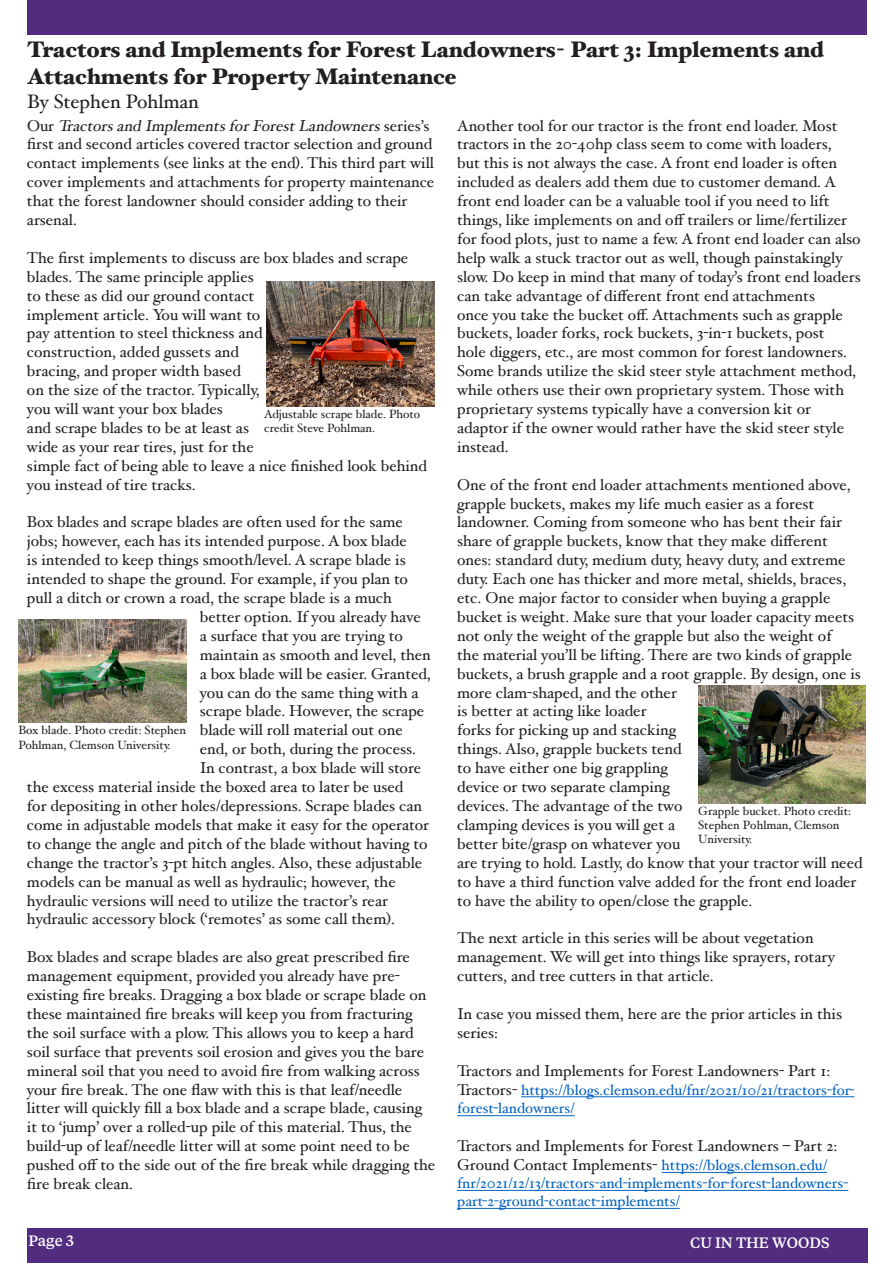
<style>
.page{position:relative;width:893px;height:1263px;background:#fff}
.page>*{position:absolute;margin:0;border:0;box-sizing:border-box;transform-origin:0 0}
.Author{font:900 22.5px/27px "Hoefler Text";color:#231f20}
.Author-2{font:19.5px "Hoefler Text";color:#231f20}
.Article_Style{font:15.75px/18.9px "Hoefler Text";color:#231f20}
.Article_Style-2{font:15px/18px "Hoefler Text";color:#0563c1}
.t1{font:500 15px "Tiempos Text";color:#fff}
.Caption_Style{font:12px/14.4px "Hoefler Text";color:#231f20}
.s1{font-style:italic}
.s2{font-size:15.75px;color:#231f20}
</style>
<div class="page">
<div style="left:27px;top:1228px;width:840px;height:35px;background:#532c80"></div>
<div style="left:27px;top:0;width:839px;height:35px;background:#532c80"></div>
<hr style="left:521px;top:1096px;width:333px;height:1px;background:#0563c1">
<hr style="left:457px;top:1115px;width:117px;height:1px;background:#0563c1">
<hr style="left:662px;top:1172px;width:165px;height:1px;background:#0563c1">
<hr style="left:457px;top:1190px;width:391px;height:1px;background:#0563c1">
<hr style="left:457px;top:1208px;width:223px;height:1px;background:#0563c1">
<img style="left:267px;top:281px;width:168px;height:125px">
<img style="left:18px;top:620px;width:168px;height:103px">
<img style="left:698px;top:685px;width:168px;height:118px">
<p class="Author" style="left:27px;top:36px;width:798px">Tractors and Implements for Forest Landowners- Part 3: Implements and<br>Attachments for Property Maintenance</p>
<p class="Author-2" style="left:27px;top:90px;width:173px">By Stephen Pohlman</p>
<p class="Article_Style" style="left:27px;top:116px;width:409px">O u r <span class="s1">Tractorsand ImplementsforForestLandowners</span>s e r i e s ’ s first and second articles covered tractor selection and ground contact implements (see links at the end). This third part will cover implements and attachments for property maintenance that the forest landowner should consider adding to their arsenal.</p>
<p class="Article_Style" style="left:27px;top:248px;width:402px">The first implements to discuss are box blades and scrape blades. The same principle applies<br>to these as did our ground contact<br>implement article. You will want to<br>pay attention to steel thickness and<br>construction, added gussets and<br>bracing, and proper width based<br>on the size of the tractor. Typically,<br>you will want your box blades<br>and scrape blades to be at least as<br>wide as your rear tires, just for the<br>simple fact of being able to leave a nice finished look behind you instead of tire tracks.</p>
<p class="Article_Style" style="left:27px;top:513px;width:377px">Box blades and scrape blades are often used for the same</p>
<p class="Article_Style" style="left:27px;top:531px;width:381px">jobs; however, each has its intended purpose. A box blade</p>
<p class="Article_Style" style="left:27px;top:550px;width:380px">is intended to keep things smooth/level. A scrape blade is</p>
<p class="Article_Style" style="left:27px;top:569px;width:383px">intended to shape the ground. For example, if you plan to</p>
<p class="Article_Style" style="left:27px;top:588px;width:366px">pull a ditch or crown a road, the scrape blade is a much</p>
<p class="Article_Style" style="left:200px;top:607px;width:223px">better option. If you already have</p>
<p class="Article_Style" style="left:200px;top:626px;width:205px">a surface that you are trying to</p>
<p class="Article_Style" style="left:200px;top:645px;width:233px">maintain as smooth and level, then</p>
<p class="Article_Style" style="left:200px;top:664px;width:233px">a box blade will be easier. Granted,</p>
<p class="Article_Style" style="left:200px;top:683px;width:220px">you can do the same thing with a</p>
<p class="Article_Style" style="left:200px;top:702px;width:226px">scrape blade. However, the scrape</p>
<p class="Article_Style" style="left:200px;top:720px;width:204px">blade will roll material out one</p>
<p class="Article_Style" style="left:200px;top:739px;width:218px">end, or both, during the process.</p>
<p class="Article_Style" style="left:200px;top:758px;width:223px">In contrast, a box blade will store</p>
<p class="Article_Style" style="left:27px;top:777px;width:378px">the excess material inside the boxed area to later be used</p>
<p class="Article_Style" style="left:27px;top:796px;width:397px">for depositing in other holes/depressions. Scrape blades can</p>
<p class="Article_Style" style="left:27px;top:815px;width:403px">come in adjustable models that make it easy for the operator</p>
<p class="Article_Style" style="left:27px;top:834px;width:402px">to change the angle and pitch of the blade without having to</p>
<p class="Article_Style" style="left:27px;top:853px;width:397px">change the tractor’s 3-pt hitch angles. Also, these adjustable</p>
<p class="Article_Style" style="left:27px;top:872px;width:370px">models can be manual as well as hydraulic; however, the</p>
<p class="Article_Style" style="left:27px;top:891px;width:362px">hydraulic versions will need to utilize the tractor’s rear</p>
<p class="Article_Style" style="left:27px;top:909px;width:369px">hydraulic accessory block (‘remotes’ as some call them).</p>
<p class="Article_Style" style="left:27px;top:947px;width:410px">Box blades and scrape blades are also great prescribed fire management equipment, provided you already have pre&shy;existing fire breaks. Dragging a box blade or scrape blade on these maintained fire breaks will keep you from fracturing the soil surface with a plow. This allows you to keep a hard soil surface that prevents soil erosion and gives you the bare mineral soil that you need to avoid fire from walking across your fire break. The one flaw with this is that leaf/needle litter will quickly fill a box blade and a scrape blade, causing it to ‘jump’ over a rolled-up pile of this material. Thus, the build-up of leaf/needle litter will at some point need to be pushed off to the side out of the fire break while dragging the fire break clean.</p>
<p class="Article_Style" style="left:457px;top:116px;width:405px">Another tool for our tractor is the front end loader. Most tractors in the 20-40hp class seem to come with loaders,<br>but this is not always the case. A front end loader is often included as dealers add them due to customer demand. A front end loader can be a valuable tool if you need to lift things, like implements on and off trailers or lime/fertilizer for food plots, just to name a few. A front end loader can also help walk a stuck tractor out as well, though painstakingly slow. Do keep in mind that many of today’s front end loaders can take advantage of different front end attachments<br>once you take the bucket off. Attachments such as grapple buckets, loader forks, rock buckets, 3-in-1 buckets, post<br>hole diggers, etc., are most common for forest landowners.<br>Some brands utilize the skid steer style attachment method, while others use their own proprietary system. Those with proprietary systems typically have a conversion kit or adaptor if the owner would rather have the skid steer style instead.</p>
<p class="Article_Style" style="left:457px;top:475px;width:407px">One of the front end loader attachments mentioned above, grapple buckets, makes my life much easier as a forest landowner. Coming from someone who has bent their fair share of grapple buckets, know that they make different ones: standard duty, medium duty, heavy duty, and extreme duty. Each one has thicker and more metal, shields, braces, etc. One major factor to consider when buying a grapple bucket is weight. Make sure that your loader capacity meets not only the weight of the grapple but also the weight of<br>the material you’ll be lifting. There are two kinds of grapple buckets, a brush grapple and a root grapple. By design, one is more clam-shaped, and the other<br>is better at acting like loader<br>forks for picking up and stacking<br>things. Also, grapple buckets tend<br>to have either one big grappling<br>device or two separate clamping<br>devices. The advantage of the two<br>clamping devices is you will get a<br>better bite/grasp on whatever you<br>are trying to hold. Lastly, do know that your tractor will need to have a third function valve added for the front end loader to have the ability to open/close the grapple.</p>
<p class="Article_Style" style="left:457px;top:928px;width:379px">The next article in this series will be about vegetation management. We will get into things like sprayers, rotary cutters, and tree cutters in that article.</p>
<p class="Article_Style" style="left:457px;top:1004px;width:386px">In case you missed them, here are the prior articles in this series:</p>
<p class="Article_Style" style="left:457px;top:1061px;width:375px">Tractors and Implements for Forest Landowners- Part 1:</p>
<p class="Article_Style-2" style="left:457px;top:1080px;width:399px;line-height:18.9px"><span class="s2">Tractors-</span> https://blogs.clemson.edu/fnr/2021/10/21/tractors-for&shy;forest-landowners/</p>
<p class="Article_Style" style="left:457px;top:1136px;width:382px">Tractors and Implements for Forest Landowners – Part 2:</p>
<p class="Article_Style-2" style="left:457px;top:1156px;width:393px"><span class="s2">Ground Contact Implements-</span> https://blogs.clemson.edu/ fnr/2021/12/13/tractors-and-implements-for-forest-landowners&shy;part-2-ground-contact-implements/</p>
<p class="Caption_Style" style="left:264px;top:406px;width:158px">Adjustable scrape blade. Photo credit Steve Pohlman.</p>
<p class="Caption_Style" style="left:18px;top:723px;width:169px">Box blade. Photo credit: Stephen<br>Pohlman, Clemson University.</p>
<p class="Caption_Style" style="left:698px;top:803px;width:154px">Grapple bucket. Photo credit:<br>Stephen Pohlman, Clemson<br>University.</p>
<p class="t1" style="left:28px;top:1231px;width:47px">Page 3</p>
<p class="t1" style="left:690px;top:1232px;width:141px">CU IN THE WOODS</p>
</div>
